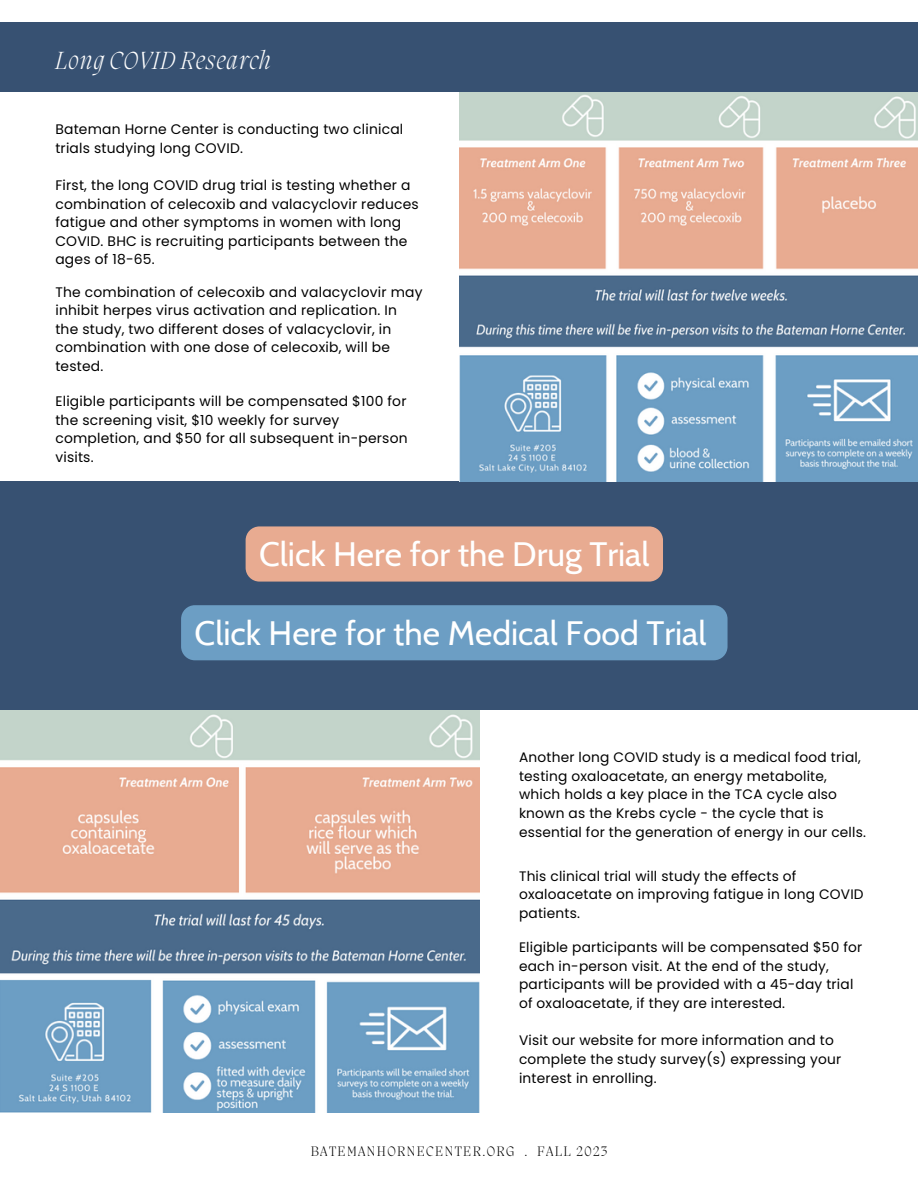
<style>
.page{position:relative;width:918px;height:1188px;background:#fff}
.page>*{position:absolute;margin:0;border:0;box-sizing:border-box;transform-origin:0 0}
.t1{font:33.75px "Cabin";color:#fff}
.t2{font:italic 200 25.35px "Migra";letter-spacing:.04em;color:#fff}
.t3{font:200 14.1px "Migra";letter-spacing:.1em;color:#000}
.t4{font:13.8px/18.6px "Poppins";letter-spacing:.015em;color:#000}
</style>
<div class="page">
<div style="left:0;top:481px;width:918px;height:229px;background:#375172"></div>
<img style="left:459px;top:93px;width:459px;height:388px">
<img style="left:0;top:710px;width:479px;height:403px">
<div style="left:0;top:22px;width:918px;height:70px;background:#375172"></div>
<div style="left:246px;top:526px;width:417px;height:56px;background:#e8ab91;border-radius:14px"></div>
<div style="left:181px;top:605px;width:547px;height:55px;background:#6c9ec4;border-radius:14px"></div>
<p class="t2" style="left:55px;top:48px;width:217px">Long COVID Research</p>
<p class="t4" style="left:55px;top:120px;width:349px">Bateman Horne Center is conducting two clinical trials studying long COVID.</p>
<p class="t4" style="left:55px;top:176px;width:365px">First, the long COVID drug trial is testing whether a combination of celecoxib and valacyclovir reduces fatigue and other symptoms in women with long COVID. BHC is recruiting participants between the ages of 18-65.</p>
<p class="t4" style="left:55px;top:283px;width:369px">The combination of celecoxib and valacyclovir may inhibit herpes virus activation and replication. In the study, two different doses of valacyclovir, in combination with one dose of celecoxib, will be tested.</p>
<p class="t4" style="left:55px;top:392px;width:354px">Eligible participants will be compensated $100 for the screening visit, $10 weekly for survey completion, and $50 for all subsequent in-person visits.</p>
<p class="t1" style="left:259px;top:533px;width:392px">Click Here for the Drug Trial</p>
<p class="t1" style="left:195px;top:612px;width:513px">Click Here for the Medical Food Trial</p>
<p class="t4" style="left:519px;top:748px;width:349px">Another long COVID study is a medical food trial, testing oxaloacetate, an energy metabolite, which holds a key place in the TCA cycle also known as the Krebs cycle - the cycle that is essential for the generation of energy in our cells.</p>
<p class="t4" style="left:519px;top:867px;width:346px">This clinical trial will study the effects of oxaloacetate on improving fatigue in long COVID patients.</p>
<p class="t4" style="left:519px;top:938px;width:345px">Eligible participants will be compensated $50 for each in-person visit. At the end of the study, participants will be provided with a 45-day trial of oxaloacetate, if they are interested.</p>
<p class="t4" style="left:519px;top:1031px;width:324px">Visit our website for more information and to complete the study survey(s) expressing your interest in enrolling.</p>
<p class="t3" style="left:311px;top:1144px;width:298px">BATEMANHORNECENTER.ORG . FALL 2023</p>
</div>
